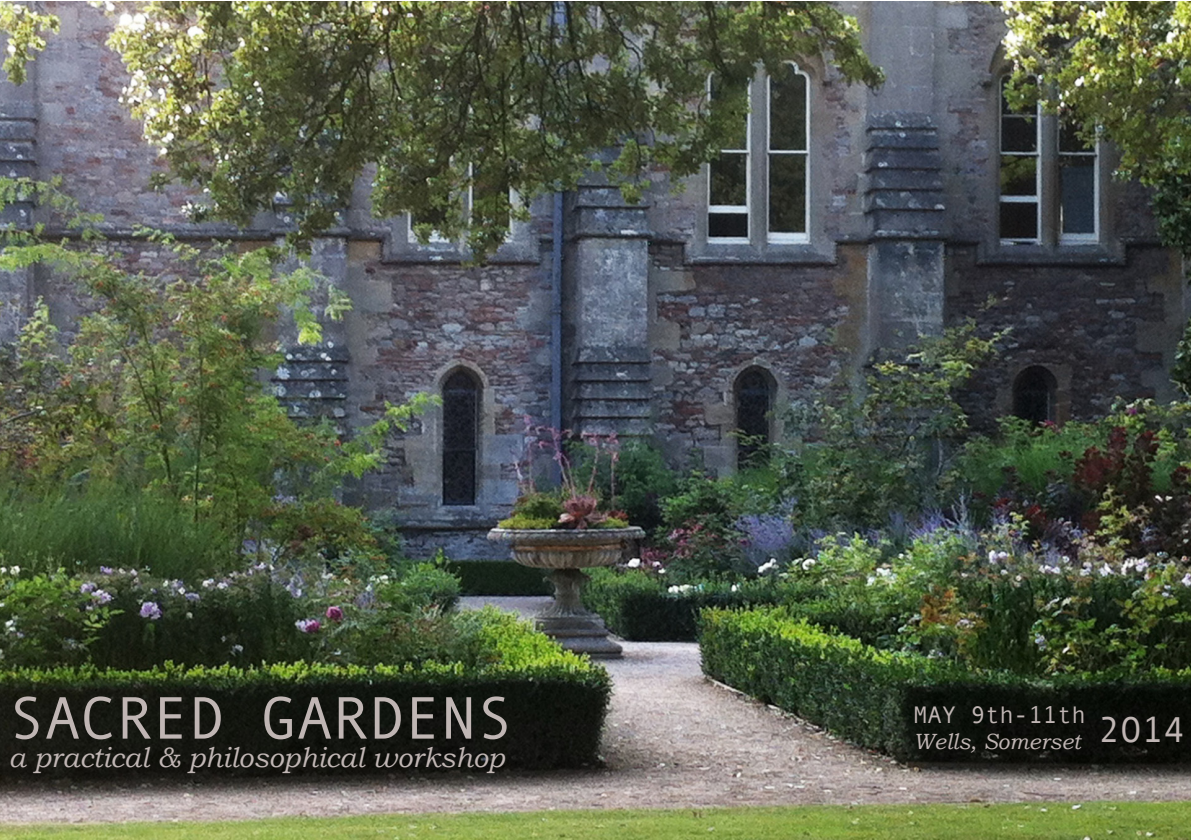
<style>
.page{position:relative;width:1191px;height:840px;background:#fff}
.page>*{position:absolute;margin:0;border:0;box-sizing:border-box;transform-origin:0 0}
.t1{font:60px "Andale Mono";color:#c0b6b4}
.t2{font:italic 28px "Bookman Old Style";color:#c0b6b4}
.t3{font:24px "Andale Mono";color:#c0b6b4}
.t4{font:italic 22px "Bookman Old Style";color:#c0b6b4}
</style>
<div class="page">
<img style="left:0;top:1px;width:1190px;height:838px">
<h1 class="t1" style="left:9px;top:683px;width:505px">SACRED GARDENS</h1>
<p class="t2" style="left:9px;top:740px;width:498px">a practical &amp; philosophical workshop</p>
<p class="t3" style="left:913px;top:700px;width:174px">MAY 9th-11th</p>
<p class="t4" style="left:913px;top:728px;width:273px">Wells, Somerset <sup>2O14</sup></p>
</div>
